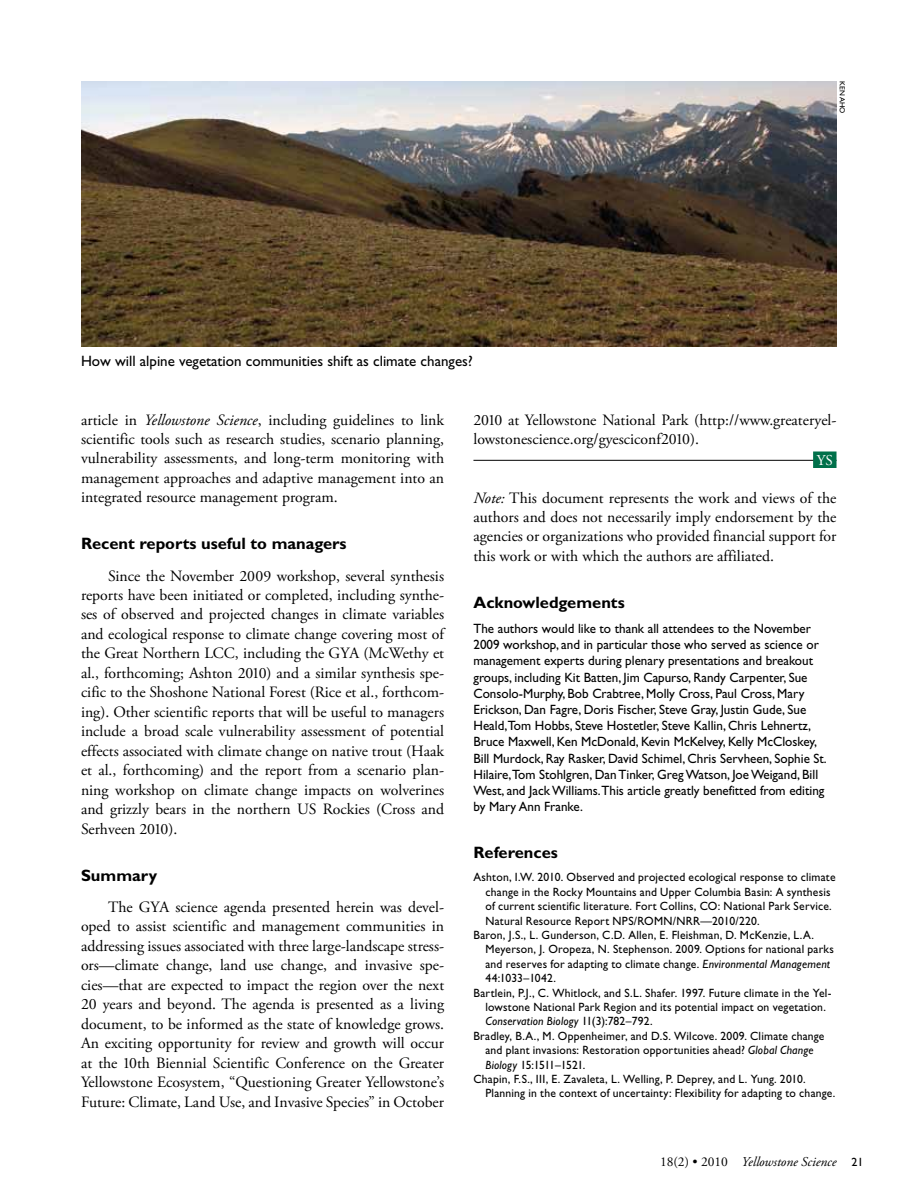
<style>
.page{position:relative;width:918px;height:1188px;background:#fff}
.page>*{position:absolute;margin:0;border:0;box-sizing:border-box;transform-origin:0 0}
.t1{font:700 16.5px "Gill Sans Std";color:#000}
.t2{font:15.75px/19.5px "Adobe Garamond Pro";color:#000;text-align:justify}
.t3{font:15px "Gill Sans Std";color:#000}
.t4{font:15px "Adobe Garamond Pro";color:#fff}
.t5{font:13.5px/16.2px "Gill Sans Std";color:#000}
.t6{font:italic 13.5px "Adobe Garamond Pro";color:#000}
.t7{font:12px "Gill Sans Std";letter-spacing:.015em;color:#000}
.t8{font:italic 12px "Gill Sans Std";letter-spacing:.015em;color:#000}
.t9{font:12px "Gill Sans Std";letter-spacing:-.035em;color:#000}
.t10{font:7.5px "Gill Sans Std";color:#000}
.s1{font-style:italic}
.s2{font-style:normal}
.s3{font-family:"Gill Sans Std";font-style:normal;font-size:12px}
</style>
<div class="page">
<hr style="left:473px;top:460px;width:364px;height:1px;background:#000">
<div style="left:813px;top:452px;width:24px;height:16px;background:#00704a"></div>
<img style="left:81px;top:81px;width:756px;height:265px">
<p class="t3" style="left:81px;top:352px;width:393px">How will alpine vegetation communities shift as climate changes?</p>
<p class="t10" style="left:847px;top:81px;width:33px;rotate:90deg">Ken Aho</p>
<p class="t2" style="left:81px;top:410px;width:365px">article in <span class="s1">Yellowstone Science</span>, including guidelines to link scientific tools such as research studies, scenario planning, vulnerability assessments, and long-term monitoring with management approaches and adaptive management into an integrated resource management program.</p>
<p class="t1" style="left:81px;top:534px;width:267px">Recent reports useful to managers</p>
<p class="t2" style="left:81px;top:566px;width:365px;text-indent:27px">Since the November 2009 workshop, several synthesis reports have been initiated or completed, including synthe&shy;ses of observed and projected changes in climate variables and ecological response to climate change covering most of the Great Northern LCC, including the GYA (McWethy et al., forthcoming; Ashton 2010) and a similar synthesis spe&shy;cific to the Shoshone National Forest (Rice et al., forthcom&shy;ing). Other scientific reports that will be useful to managers include a broad scale vulnerability assessment of potential effects associated with climate change on native trout (Haak et al., forthcoming) and the report from a scenario plan&shy;ning workshop on climate change impacts on wolverines and grizzly bears in the northern US Rockies (Cross and Serhveen 2010).</p>
<p class="t1" style="left:81px;top:865px;width:78px">Summary</p>
<p class="t2" style="left:81px;top:898px;width:365px;text-indent:27px">The GYA science agenda presented herein was devel&shy;oped to assist scientific and management communities in addressing issues associated with three large-landscape stress&shy;ors—climate change, land use change, and invasive spe&shy;cies—that are expected to impact the region over the next 20 years and beyond. The agenda is presented as a living document, to be informed as the state of knowledge grows.<br>An exciting opportunity for review and growth will occur at the 10th Biennial Scientific Conference on the Greater Yellowstone Ecosystem, “Questioning Greater Yellowstone’s Future: Climate, Land Use, and Invasive Species” in October</p>
<p class="t2" style="left:473px;top:410px;width:365px">2010 at Yellowstone National Park (http://www.greateryel&shy;lowstonescience.org/gyesciconf2010).</p>
<p class="t4" style="left:817px;top:451px;width:17px">YS</p>
<p class="t2" style="left:473px;top:488px;width:365px"><span class="s1">Note:</span> This document represents the work and views of the authors and does not necessarily imply endorsement by the agencies or organizations who provided financial support for this work or with which the authors are affiliated.</p>
<p class="t1" style="left:473px;top:592px;width:153px">Acknowledgements</p>
<p class="t5" style="left:473px;top:620px;width:355px">The authors would like to thank all attendees to the November 2009 workshop, and in particular those who served as science or management experts during plenary presentations and breakout groups, including Kit Batten, Jim Capurso, Randy Carpenter, Sue Consolo-Murphy, Bob Crabtree, Molly Cross, Paul Cross, Mary Erickson, Dan Fagre, Doris Fischer, Steve Gray, Justin Gude, Sue Heald,Tom Hobbs, Steve Hostetler, Steve Kallin, Chris Lehnertz, Bruce Maxwell, Ken McDonald, Kevin McKelvey, Kelly McCloskey, Bill Murdock, Ray Rasker, David Schimel, Chris Servheen, Sophie St.<br>Hilaire,Tom Stohlgren, Dan Tinker, Greg Watson, Joe Weigand, Bill West, and Jack Williams.This article greatly benefitted from editing by Mary Ann Franke.</p>
<p class="t1" style="left:473px;top:843px;width:86px">References</p>
<p class="t7" style="left:473px;top:870px;width:364px">Ashton, I .W. 2010. Observed and projected ecological response to climate</p>
<p class="t7" style="left:485px;top:885px;width:347px">change in the Rocky Mountains and Upper Columbia Basin: A synthesis</p>
<p class="t7" style="left:485px;top:899px;width:348px">of current scientific literature. Fort Collins, CO: N ational Park Service.</p>
<p class="t7" style="left:485px;top:914px;width:276px">N atural Resource Report N PS/ROMN/N RR—2010/220.</p>
<p class="t7" style="left:473px;top:928px;width:342px">Baron, J.S., L. Gunderson, C.D. Allen, E. Fleishman, D. McKenzie, L.A.</p>
<p class="t7" style="left:485px;top:942px;width:350px">Meyerson, J. Oropeza, N . Stephenson. 2009. Options for national parks</p>
<p class="t7" style="left:485px;top:957px;width:346px">and reserves for adapting to climate change. <span class="s1">Environmental Management</span></p>
<p class="t7" style="left:485px;top:971px;width:72px">44:1033–1042.</p>
<p class="t7" style="left:473px;top:986px;width:360px">Bartlein, P.J., C. Whitlock, and S.L. Shafer. 1997. Future climate in the Yel-</p>
<p class="t7" style="left:485px;top:1000px;width:342px">lowstone N ational Park Region and its potential impact on vegetation.</p>
<p class="t8" style="left:485px;top:1014px;width:169px">Conservation Biology <span class="s2">11(3):782–792.</span></p>
<p class="t7" style="left:473px;top:1029px;width:353px">Bradley, B.A., M . Oppenheimer, and D.S. Wilcove. 2009. Climate change</p>
<p class="t7" style="left:485px;top:1043px;width:330px">and plant invasions: Restoration opportunities ahead? <span class="s1">Global Change</span></p>
<p class="t9" style="left:485px;top:1058px;width:102px"><span class="s1">Biology</span> 15:1511–1521.</p>
<p class="t7" style="left:473px;top:1072px;width:334px">Chapin, F.S., III , E. Zavaleta, L. Welling, P. Deprey, and L. Yung. 2010.</p>
<p class="t7" style="left:485px;top:1086px;width:351px">Planning in the context of uncertainty: Flexibility for adapting to change.</p>
<p class="t6" style="left:660px;top:1153px;width:205px"><span class="s2">18(2) • 2010</span> Yellowstone Science <span class="s3">21</span></p>
</div>
